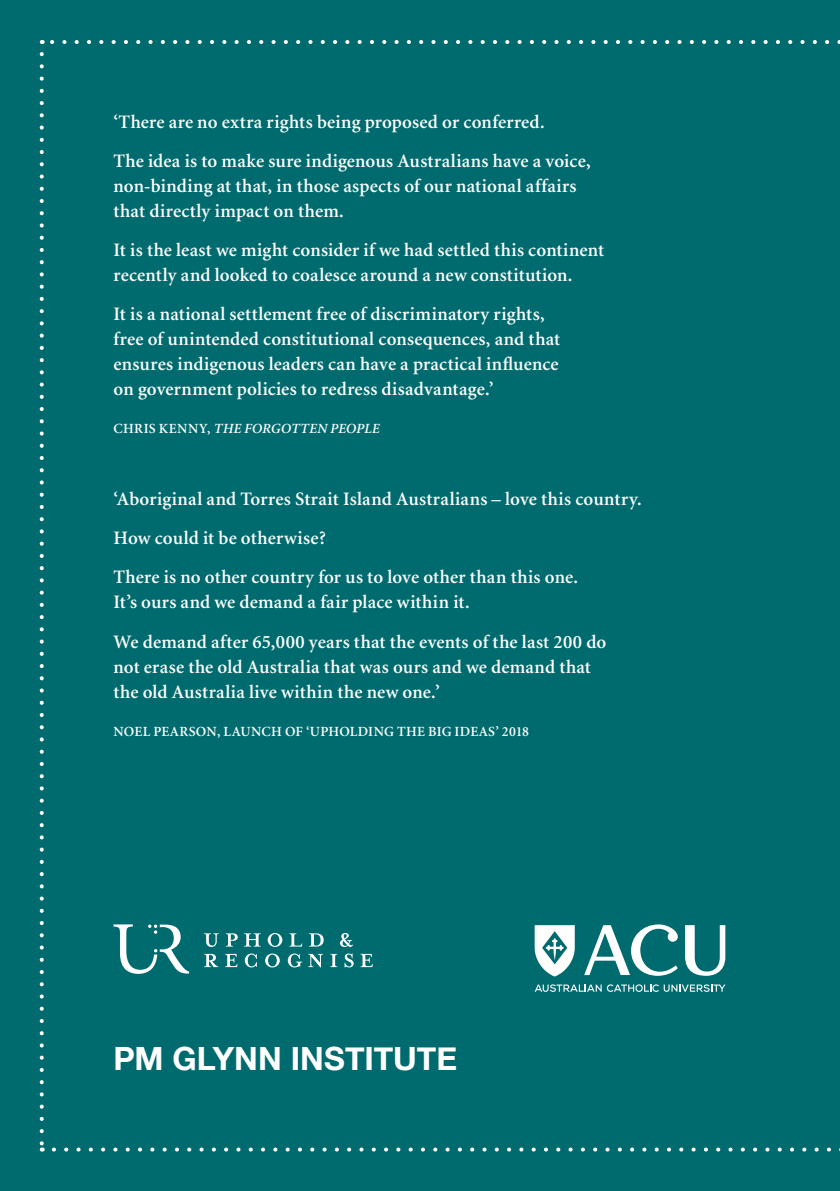
<style>
.page{position:relative;width:840px;height:1191px;background:#fff}
.page>*{position:absolute;margin:0;border:0;box-sizing:border-box;transform-origin:0 0}
.t1{font:700 32px "Helvetica Neue";color:#fff}
.t2{font:600 19px/25px "Minion";letter-spacing:.01em;color:#fff}
.t3{font:600 14px "Minion";letter-spacing:.015em;color:#fff}
.t4{font:italic 600 14px "Minion";letter-spacing:.02em;color:#fff}
.s1{font-style:normal}
</style>
<div class="page">
<div style="left:0;top:0;width:839px;height:1191px;background:#006b6e"></div>
<svg style="left:40px;top:54px;width:4px;height:1097px"></svg>
<svg style="left:54px;top:1147px;width:786px;height:4px"></svg>
<svg style="left:42px;top:40px;width:797px;height:4px"></svg>
<svg style="left:113px;top:924px;width:76px;height:50px"></svg>
<svg style="left:204px;top:953px;width:168px;height:14px"></svg>
<svg style="left:204px;top:933px;width:149px;height:14px"></svg>
<svg style="left:534px;top:925px;width:40px;height:51px"></svg>
<svg style="left:535px;top:984px;width:190px;height:7px"></svg>
<svg style="left:685px;top:925px;width:40px;height:50px"></svg>
<svg style="left:584px;top:924px;width:93px;height:51px"></svg>
<p class="t2" style="left:113px;top:103px;width:478px;line-height:39.2px">‘There are no extra rights being proposed or conferred.<br>The idea is to make sure indigenous Australians have a voice,</p>
<p class="t2" style="left:113px;top:174px;width:464px">non-binding at that, in those aspects of our national affairs that directly impact on them.</p>
<p class="t2" style="left:113px;top:238px;width:492px">It is the least we might consider if we had settled this continent recently and looked to coalesce around a new constitution.</p>
<p class="t2" style="left:113px;top:302px;width:448px">It is a national settlement free of discriminatory rights, free of unintended constitutional consequences, and that ensures indigenous leaders can have a practical influence on government policies to redress disadvantage.’</p>
<p class="t4" style="left:113px;top:422px;width:267px"><span class="s1">CHRIS KENNY,</span> THE FORGOTTEN PEOPLE</p>
<p class="t2" style="left:113px;top:480px;width:529px;line-height:39.2px">‘Aboriginal and Torres Strait Island Australians – love this country.<br>How could it be otherwise?<br>There is no other country for us to love other than this one.</p>
<p class="t2" style="left:113px;top:583px;width:494px;line-height:39.2px">It’s ours and we demand a fair place within it.<br>We demand after 65,000 years that the events of the last 200 do</p>
<p class="t2" style="left:113px;top:654px;width:479px">not erase the old Australia that was ours and we demand that the old Australia live within the new one.’</p>
<p class="t3" style="left:113px;top:724px;width:417px">NOEL PEARSON, LAUNCH OF ‘UPHOLDING THE BIG IDEAS’ 2018</p>
<h1 class="t1" style="left:113px;top:1033px;width:345px">PM GLYNN INSTITUTE</h1>
</div>
